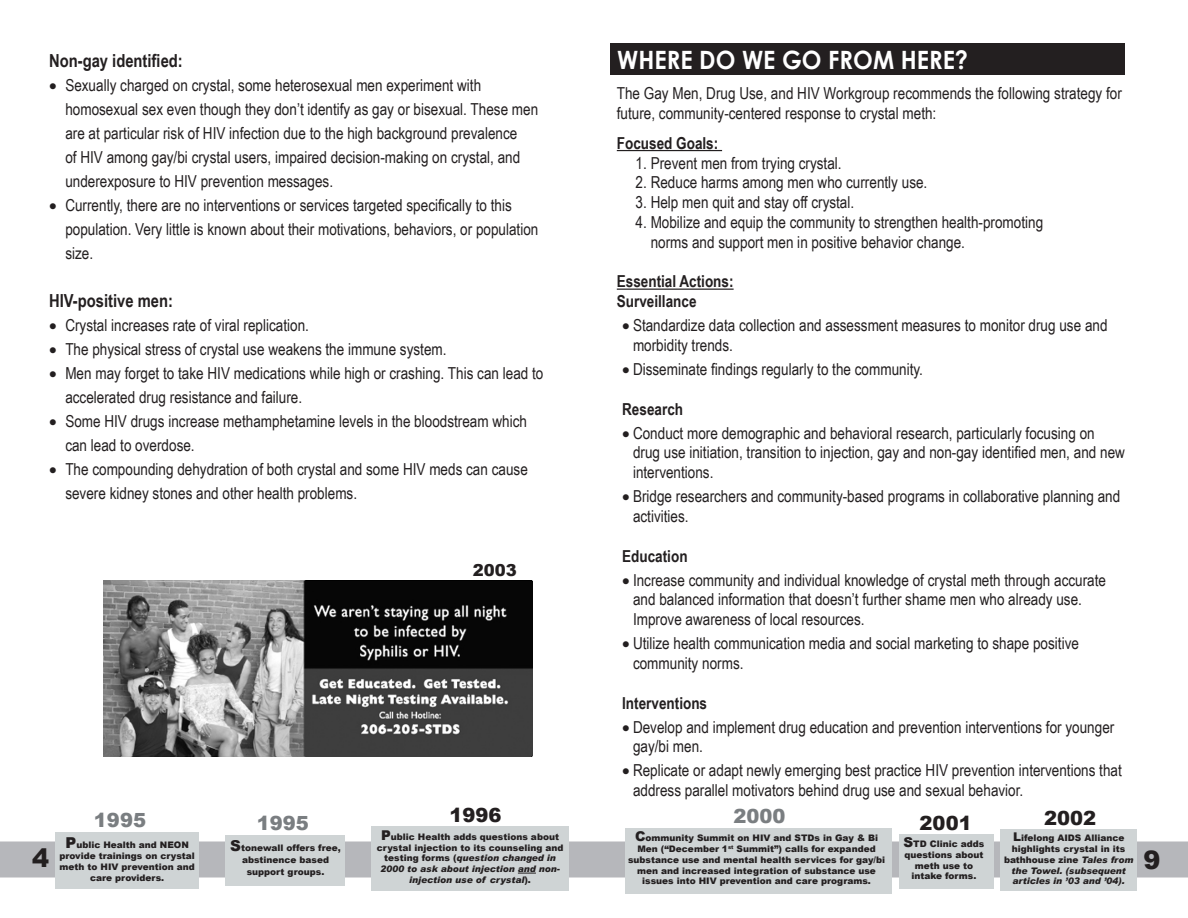
<style>
.page{position:relative;width:1188px;height:918px;background:#fff}
.page>*{position:absolute;margin:0;border:0;box-sizing:border-box;transform-origin:0 0}
.t1{font:900 25.5px "Arial";color:#231f20}
.t2{font:700 25.2px "Century Gothic";color:#fff;scale:.93 1}
.t3{font:900 19.5px "Arial";color:#7a7e81}
.t4{font:900 19.5px "Arial";color:#231f20}
.t5{font:700 18px "Arial Narrow";color:#231f20}
.heading_8{font:16.5px/24px "Arial Narrow";color:#231f20}
.Body_Text{font:16.5px/19.8px "Arial Narrow";color:#231f20}
.heading_1{font:700 16.5px "Arial Narrow";color:#231f20}
.t6{font:900 16.5px "Arial";color:#231f20}
.Body_Text_2{font:900 9px/10.8px "Arial";color:#231f20;text-align:center}
.Body_Text-2{font:900 9px/10.8px "Arial";color:#231f20;text-align:center}
.s1{font-size:15px}
.s2{font-size:13.5px}
.s3{font-style:italic}
.s4{font-size:12px}
</style>
<div class="page">
<div style="left:0;top:842px;width:1188px;height:36px;background:#b6b7bb"></div>
<div style="left:56px;top:832px;width:143px;height:56px;background:#cfd4d5"></div>
<div style="left:226px;top:835px;width:119px;height:50px;background:#cfd4d5"></div>
<div style="left:371px;top:826px;width:198px;height:65px;background:#cfd4d5"></div>
<svg style="left:518px;top:873px;width:18px;height:1px"></svg>
<hr style="left:617px;top:150px;width:105px;height:1px;background:#231f20">
<hr style="left:617px;top:289px;width:117px;height:1px;background:#231f20">
<div style="left:611px;top:43px;width:514px;height:32px;background:#231f20"></div>
<div style="left:626px;top:828px;width:266px;height:65px;background:#cfd4d5"></div>
<div style="left:900px;top:835px;width:94px;height:53px;background:#cfd4d5"></div>
<div style="left:1000px;top:830px;width:137px;height:60px;background:#cfd4d5"></div>
<img style="left:104px;top:580px;width:429px;height:177px">
<p class="t5" style="left:49px;top:47px;width:135px">Non-gay identified:</p>
<p class="heading_8" style="left:65px;top:72px;width:474px;text-indent:-16px">• Sexually charged on crystal, some heterosexual men experiment with homosexual sex even though they don’t identify as gay or bisexual. These men are at particular risk of HIV infection due to the high background prevalence<br>of HIV among gay/bi crystal users, impaired decision-making on crystal, and underexposure to HIV prevention messages.</p>
<p class="heading_8" style="left:65px;top:192px;width:475px;text-indent:-16px">• Currently, there are no interventions or services targeted specifically to this population. Very little is known about their motivations, behaviors, or population size.</p>
<p class="t5" style="left:49px;top:287px;width:125px">HIV-positive men:</p>
<p class="heading_8" style="left:49px;top:312px;width:261px">• Crystal increases rate of viral replication.</p>
<p class="heading_8" style="left:49px;top:336px;width:399px">• The physical stress of crystal use weakens the immune system.</p>
<p class="heading_8" style="left:65px;top:360px;width:480px;text-indent:-16px">• Men may forget to take HIV medications while high or crashing. This can lead to accelerated drug resistance and failure.</p>
<p class="heading_8" style="left:65px;top:408px;width:463px;text-indent:-16px">• Some HIV drugs increase methamphetamine levels in the bloodstream which can lead to overdose.</p>
<p class="heading_8" style="left:65px;top:456px;width:464px;text-indent:-16px">• The compounding dehydration of both crystal and some HIV meds can cause severe kidney stones and other health problems.</p>
<p class="t6" style="left:473px;top:558px;width:46px">2003</p>
<p class="t2" style="left:617px;top:41px;width:379px">WHERE DO WE GO FROM HERE?</p>
<p class="Body_Text" style="left:617px;top:82px;width:507px">The Gay Men, Drug Use, and HIV Workgroup recommends the following strategy for future, community-centered response to crystal meth:</p>
<p class="heading_1" style="left:617px;top:131px;width:103px">Focused Goals:</p>
<p class="heading_8" style="left:636px;top:150px;width:208px">1. Prevent men from trying crystal.</p>
<p class="heading_8" style="left:636px;top:170px;width:293px">2. Reduce harms among men who currently use.</p>
<p class="heading_8" style="left:636px;top:190px;width:220px">3. Help men quit and stay off crystal.</p>
<p class="heading_8" style="left:636px;top:210px;width:409px">4. Mobilize and equip the community to strengthen health-promoting</p>
<p class="heading_8" style="left:651px;top:229px;width:316px">norms and support men in positive behavior change.</p>
<p class="heading_1" style="left:617px;top:269px;width:118px">Essential Actions:</p>
<p class="heading_1" style="left:617px;top:289px;width:81px">Surveillance</p>
<p class="heading_8" style="left:633px;top:315px;width:476px;line-height:19.8px;text-indent:-11px">• Standardize data collection and assessment measures to monitor drug use and morbidity trends.</p>
<p class="heading_8" style="left:622px;top:357px;width:302px">• Disseminate findings regularly to the community.</p>
<p class="heading_1" style="left:622px;top:396px;width:62px">Research</p>
<p class="heading_8" style="left:633px;top:422px;width:493px;line-height:19.8px;text-indent:-11px">• Conduct more demographic and behavioral research, particularly focusing on drug use initiation, transition to injection, gay and non-gay identified men, and new interventions.</p>
<p class="heading_8" style="left:633px;top:486px;width:489px;line-height:19.8px;text-indent:-11px">• Bridge researchers and community-based programs in collaborative planning and activities.</p>
<p class="heading_1" style="left:622px;top:543px;width:67px">Education</p>
<p class="heading_8" style="left:633px;top:569px;width:475px;line-height:19.8px;text-indent:-11px">• Increase community and individual knowledge of crystal meth through accurate and balanced information that doesn’t further shame men who already use.<br>Improve awareness of local resources.</p>
<p class="heading_8" style="left:633px;top:633px;width:447px;line-height:19.8px;text-indent:-11px">• Utilize health communication media and social marketing to shape positive community norms.</p>
<p class="heading_1" style="left:622px;top:690px;width:86px">Interventions</p>
<p class="heading_8" style="left:633px;top:716px;width:483px;line-height:19.8px;text-indent:-11px">• Develop and implement drug education and prevention interventions for younger gay/bi men.</p>
<p class="heading_8" style="left:633px;top:760px;width:490px;line-height:19.8px;text-indent:-11px">• Replicate or adapt newly emerging best practice HIV prevention interventions that address parallel motivators behind drug use and sexual behavior.</p>
<p class="t4" style="left:450px;top:801px;width:54px">1996</p>
<p class="t3" style="left:734px;top:802px;width:54px">2000</p>
<p class="t4" style="left:1044px;top:804px;width:54px">2002</p>
<p class="t3" style="left:94px;top:806px;width:54px">1995</p>
<p class="t3" style="left:257px;top:809px;width:54px">1995</p>
<p class="t4" style="left:920px;top:809px;width:54px">2001</p>
<p class="Body_Text_2" style="left:230px;top:841px;width:112px;line-height:12px"><span class="s1">S</span>tonewall offers free, abstinence based support groups.</p>
<p class="Body_Text-2" style="left:377px;top:831px;width:188px"><span class="s2">P</span>ublic Health adds questions about crystal injection to its counseling and testing forms (<span class="s3">question changed in 2000 to ask about injection and non&shy;injection use of crystal</span>).</p>
<p class="Body_Text_2" style="left:628px;top:832px;width:258px"><span class="s2">C</span>ommunity Summit on HIV and STDs in Gay &amp; Bi Men (“December 1<sup>st</sup> Summit”) calls for expanded substance use and mental health services for gay/bi men and increased integration of substance use issues into HIV prevention and care programs.</p>
<p class="Body_Text_2" style="left:904px;top:838px;width:82px"><span class="s2">S</span>TD Clinic adds questions about meth use to intake forms.</p>
<p class="Body_Text_2" style="left:1004px;top:832px;width:131px"><span class="s4">L</span>ifelong AIDS Alliance highlights crystal in its bathhouse zine <span class="s3">Tales from the Towel. (subsequent articles in ’03 and ’04).</span></p>
<p class="Body_Text_2" style="left:59px;top:840px;width:137px"><span class="s1">P</span>ublic Health and NEON provide trainings on crystal meth to HIV prevention and care providers.</p>
<p class="t1" style="left:32px;top:840px;width:19px">4</p>
<p class="t1" style="left:1144px;top:841px;width:19px">9</p>
</div>
